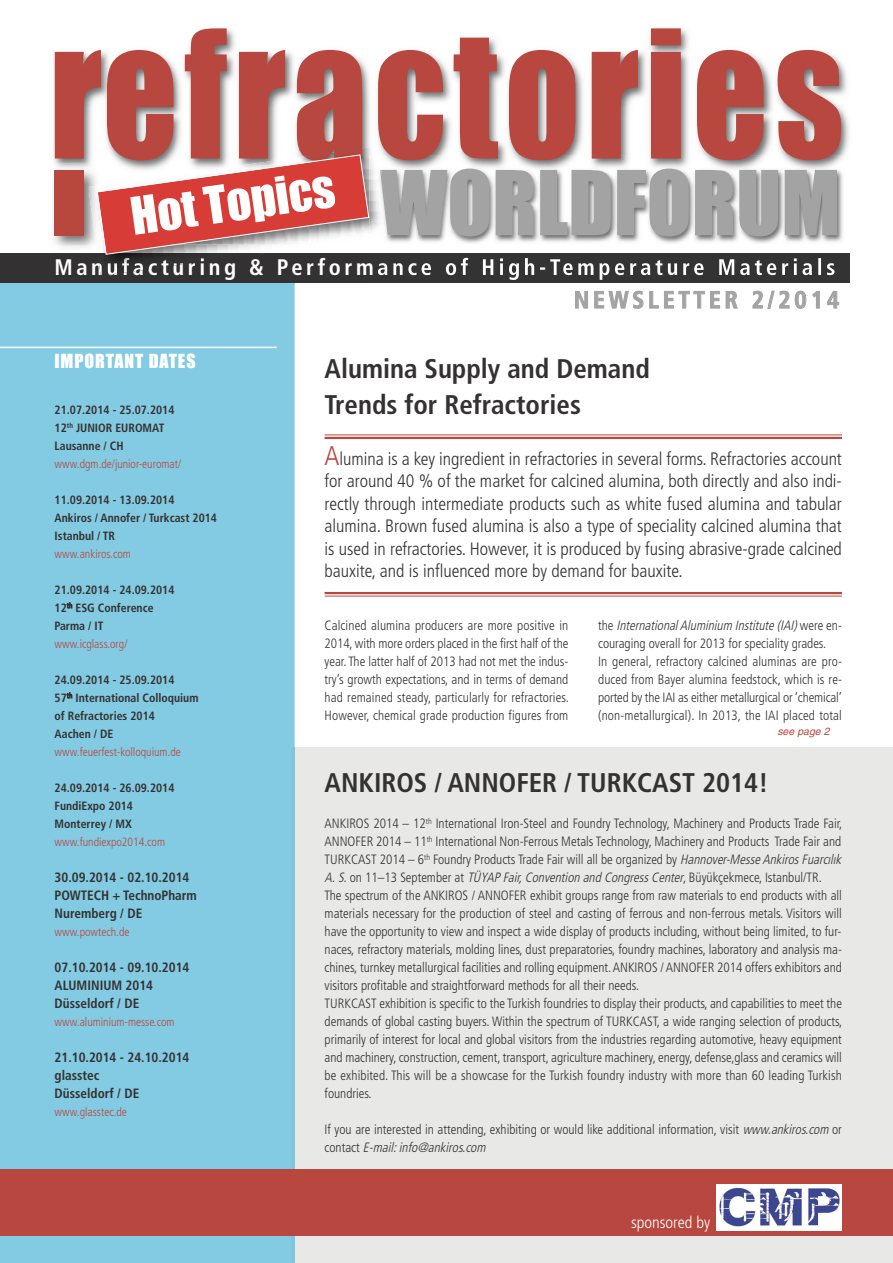
<style>
.page{position:relative;width:893px;height:1263px;background:#fff}
.page>*{position:absolute;margin:0;border:0;box-sizing:border-box;transform-origin:0 0}
.t1{font:164.7px "Impact";letter-spacing:.045em;color:#b7473f;scale:.89 1}
.t2{font:82.5px "Impact";color:#a4a3a3}
.t3{font:48px "Impact";color:#fff}
.t4{font:700 condensed 27px/36px "Frutiger";color:#343132}
.t5{font:700 condensed 24px "Frutiger";letter-spacing:.155em;color:#a4a3a3}
.t6{font:300 condensed 18px/22.5px "Frutiger";color:#343132;text-align:justify}
.t7{font:18px "Impact";letter-spacing:.055em;color:#fff}
.t8{font:300 condensed 16.5px "Frutiger";color:#fff}
.t9{font:300 condensed 13.5px/18px "Frutiger";color:#343132}
.t10{font:700 condensed 13.5px/18px "Frutiger";color:#343132}
.t11{font:700 condensed 12px/18px "Frutiger";color:#343132}
.t12{font:300 condensed 12px "Frutiger";color:#b7473f}
.t13{font:italic 10.5px "Helvetica";letter-spacing:.005em;color:#b7473f}
.s1{font-size:27px;color:#b7473f}
.s2{font-style:italic}
</style>
<div class="page">
<div style="left:291px;top:747px;width:601px;height:516px;background:#e8e9e6"></div>
<div style="left:0;top:283px;width:295px;height:980px;background:#83cbe2"></div>
<hr style="left:291px;top:747px;width:4px;height:516px;background:#7dc6dd">
<div style="left:0;top:253px;width:850px;height:30px;background:#343132"></div>
<img style="left:54px;top:28px;width:795px;height:135px">
<svg style="left:750px;top:31px;width:2px;height:9px"></svg>
<img style="left:759px;top:30px;width:82px;height:12px">
<img style="left:55px;top:163px;width:41px;height:24px">
<img style="left:54px;top:187px;width:34px;height:58px">
<div style="left:54px;top:170px;width:29px;height:65px;background:#b7473f"></div>
<img style="left:386px;top:156px;width:463px;height:87px">
<img style="left:369px;top:257px;width:466px;height:23px">
<img style="left:390px;top:156px;width:374px;height:4px">
<hr style="left:0;top:347px;width:277px;height:1px;background:#fff">
<img style="left:98px;top:258px;width:106px;height:17px">
<img style="left:103px;top:146px;width:276px;height:10px">
<img style="left:301px;top:146px;width:63px;height:8px">
<img style="left:88px;top:185px;width:8px;height:60px">
<img style="left:370px;top:156px;width:20px;height:82px">
<img style="left:380px;top:169px;width:10px;height:68px">
<svg style="left:96px;top:154px;width:274px;height:101px"></svg>
<hr style="left:325px;top:434px;width:517px;height:1px;background:#b7473f">
<hr style="left:325px;top:437px;width:517px;height:2px;background:#b7473f">
<hr style="left:325px;top:592px;width:517px;height:2px;background:#b7473f">
<hr style="left:325px;top:596px;width:517px;height:1px;background:#b7473f">
<div style="left:0;top:1169px;width:892px;height:67px;background:#b7473f"></div>
<img style="left:717px;top:1184px;width:125px;height:46px">
<h1 class="t1" style="left:50px;top:-8px;width:894px">refractories</h1>
<h2 class="t2" style="left:380px;top:152px;width:462px">WORLDFORUM</h2>
<h3 class="t3" style="left:127px;top:187px;width:207px;rotate:-8deg">Hot Topics</h3>
<h3 class="t7" style="left:54px;top:349px;width:143px">IMPORTANT DATES</h3>
<p class="t11" style="left:55px;top:401px;width:121px">21.07.2014 - 25.07.2014<br>12<sup>th</sup> JUNIOR EUROMAT<br>Lausanne / CH</p>
<p class="t12" style="left:55px;top:457px;width:128px">www.dgm.de/junior-euromat/</p>
<p class="t11" style="left:55px;top:491px;width:164px">11.09.2014 - 13.09.2014<br>Ankiros / Annofer / Turkcast 2014<br>Istanbul / TR</p>
<p class="t12" style="left:55px;top:547px;width:78px">www.ankiros.com</p>
<p class="t11" style="left:55px;top:581px;width:121px">21.09.2014 - 24.09.2014<br>12<sup>th</sup> ESG Conference<br>Parma / IT</p>
<p class="t12" style="left:55px;top:637px;width:74px">www.icglass.org/</p>
<p class="t11" style="left:55px;top:671px;width:145px">24.09.2014 - 25.09.2014<br>57<sup>th</sup> International Colloquium of Refractories 2014<br>Aachen / DE</p>
<p class="t12" style="left:55px;top:745px;width:128px">www.feuerfest-kolloquium.de</p>
<p class="t11" style="left:55px;top:779px;width:121px">24.09.2014 - 26.09.2014<br>FundiExpo 2014<br>Monterrey / MX</p>
<p class="t12" style="left:55px;top:835px;width:112px">www.fundiexpo2014.com</p>
<p class="t10" style="left:55px;top:868px;width:144px">30.09.2014 - 02.10.2014<br>POWTECH + TechnoPharm<br>Nuremberg / DE</p>
<p class="t12" style="left:55px;top:925px;width:76px">www.powtech.de</p>
<p class="t10" style="left:55px;top:958px;width:136px">07.10.2014 - 09.10.2014<br>ALUMINIUM 2014<br>Düsseldorf / DE</p>
<p class="t12" style="left:55px;top:1015px;width:122px">www.aluminium-messe.com</p>
<p class="t10" style="left:55px;top:1048px;width:136px">21.10.2014 - 24.10.2014 glasstec<br>Düsseldorf / DE</p>
<p class="t12" style="left:55px;top:1105px;width:74px">www.glasstec.de</p>
<h3 class="t5" style="left:574px;top:286px;width:267px">NEWSLETTER 2/2014</h3>
<h3 class="t4" style="left:325px;top:351px;width:327px">Alumina Supply and Demand<br>Trends for Refractories</h3>
<p class="t6" style="left:325px;top:447px;width:519px"><span class="s1">A</span>lumina is a key ingredient in refractories in several forms. Refractories account for around 40 % of the market for calcined alumina, both directly and also indi&shy;rectly through intermediate products such as white fused alumina and tabular alumina. Brown fused alumina is also a type of speciality calcined alumina that is used in refractories. However, it is produced by fusing abrasive-grade calcined bauxite, and is influenced more by demand for bauxite.</p>
<p class="t9" style="left:325px;top:617px;width:246px;text-align:justify">Calcined alumina producers are more positive in 2014, with more orders placed in the first half of the year. The latter half of 2013 had not met the indus&shy;try’s growth expectations, and in terms of demand had remained steady, particularly for refractories.<br>However, chemical grade production figures from</p>
<p class="t9" style="left:598px;top:617px;width:245px">t h e <span class="s2">International Aluminium Institute (IAI)</span> w e r e e n - couraging overall for 2013 for speciality grades.<br>In general, refractory calcined aluminas are pro&shy;duced from Bayer alumina feedstock, which is re&shy;ported by the IAI as either metallurgical or ‘chemical’ (non-metallurgical). In 2013, the IAI placed total</p>
<p class="t13" style="left:777px;top:725px;width:54px">see page 2</p>
<h3 class="t4" style="left:325px;top:765px;width:445px">ANKIROS / ANNOFER / TURKCAST 2014!</h3>
<p class="t9" style="left:325px;top:815px;width:521px">ANKIROS 2014 – 12<sup>th</sup> International Iron-Steel and Foundry Technology, Machinery and Products Trade Fair, ANNOFER 2014 – 11<sup>th</sup> International Non-Ferrous Metals Technology, Machinery and Products Trade Fair and TURKCAST 2014 – 6<sup>th</sup> Foundry Products Trade Fair will all be organized by <span class="s2">Hannover-MesseAnkirosFuarcılık A.S.</span>on 11–13 September at <span class="s2">TÜYAPFair,ConventionandCongressCenter</span>, Büyükçekmece, Istanbul/TR.<br>The spectrum of the ANKIROS / ANNOFER exhibit groups range from raw materials to end products with all materials necessary for the production of steel and casting of ferrous and non-ferrous metals. Visitors will have the opportunity to view and inspect a wide display of products including, without being limited, to fur&shy;naces, refractory materials, molding lines, dust preparatories, foundry machines, laboratory and analysis ma&shy;chines, turnkey metallurgical facilities and rolling equipment.ANKIROS / ANNOFER 2014 offers exhibitors and visitors profitable and straightforward methods for all their needs.<br>TURKCAST exhibition is specific to the Turkish foundries to display their products, and capabilities to meet the demands of global casting buyers. Within the spectrum of TURKCAST, a wide ranging selection of products, primarily of interest for local and global visitors from the industries regarding automotive, heavy equipment and machinery, construction, cement, transport, agriculture machinery, energy, defense,glass and ceramics will be exhibited. This will be a showcase for the Turkish foundry industry with more than 60 leading Turkish foundries.</p>
<p class="t9" style="left:325px;top:1121px;width:519px">If you are interested in attending, exhibiting or would like additional information, visit <span class="s2">www.ankiros.com</span>or c o n t a c t <span class="s2">E-mail: info@ankiros.com</span></p>
<p class="t8" style="left:631px;top:1213px;width:81px">sponsored by</p>
</div>
